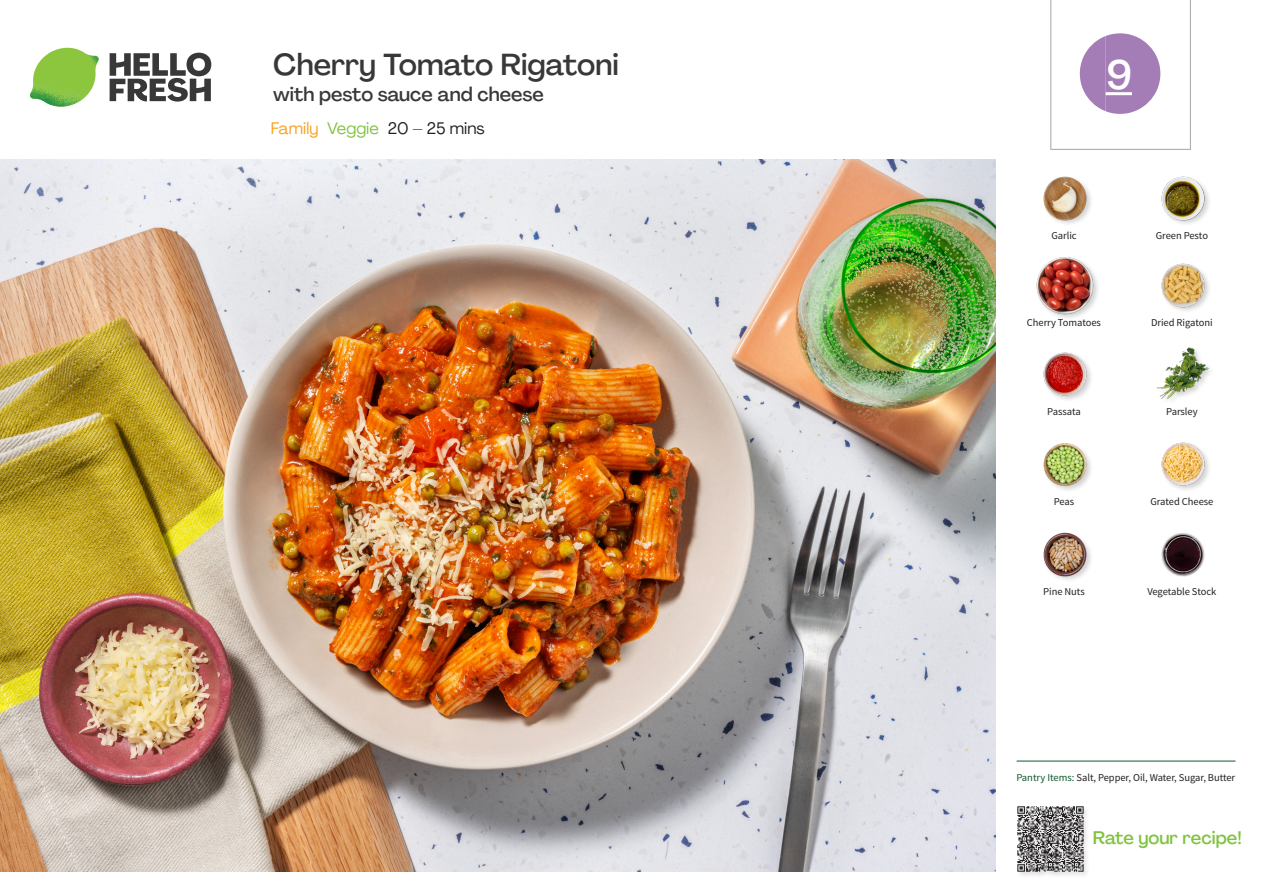
<style>
.page{position:relative;width:1263px;height:893px;background:#fff}
.page>*{position:absolute;margin:0;border:0;box-sizing:border-box;transform-origin:0 0}
._24_Recipe_Nr_Bag{font:500 40.5px "Agrandir";color:#fff}
._15_Titel_UK{font:500 30px "Agrandir";letter-spacing:-.005em;color:#383839}
._15_Titel_UK-2{font:500 19.5px "Agrandir";color:#383839}
.t1{font:500 18px "Agrandir";color:#81c340}
._02_Box_Type{font:16.5px "Agrandir";color:#231f20}
._18_FRONT_ingredients_UK{font:10.5px "Source Sans Pro";letter-spacing:-.005em;color:#231f20}
.t2{font:10.5px "Source Sans Variable";letter-spacing:-.005em;color:#231f20}
.s1{color:#f9a21c}
.s2{color:#81c340}
.s3{font-family:"Source Sans Pro";color:#0e572c}
</style>
<div class="page">
<svg style="left:110px;top:53px;width:101px;height:49px"></svg>
<img style="left:30px;top:48px;width:69px;height:59px">
<img style="left:0;top:159px;width:995px;height:713px">
<hr style="left:1016px;top:761px;width:219px;height:1px;background:#0e572c">
<div style="left:1016px;top:805px;width:74px;height:74px;background:#f9f9f9"></div>
<img style="left:1017px;top:806px;width:69px;height:69px">
<img style="left:1161px;top:176px;width:48px;height:48px">
<img style="left:1043px;top:176px;width:48px;height:48px">
<img style="left:1161px;top:263px;width:48px;height:48px">
<div style="left:1035px;top:256px;width:65px;height:65px;background:#231f20;opacity:.2"></div>
<img style="left:1036px;top:257px;width:58px;height:57px">
<img style="left:1157px;top:347px;width:53px;height:53px">
<img style="left:1043px;top:352px;width:48px;height:48px">
<img style="left:1161px;top:442px;width:48px;height:48px">
<img style="left:1043px;top:443px;width:48px;height:47px">
<img style="left:1161px;top:533px;width:44px;height:44px">
<img style="left:1043px;top:532px;width:48px;height:48px">
<svg style="left:1050px;top:0;width:141px;height:150px"></svg>
<p class="_15_Titel_UK" style="left:273px;top:46px;width:347px">Cherry Tomato Rigatoni</p>
<p class="_15_Titel_UK-2" style="left:273px;top:82px;width:272px">with pesto sauce and cheese</p>
<p class="_02_Box_Type" style="left:271px;top:118px;width:215px"><span class="s1">Family</span> <span class="s2">Veggie</span> 20 – 25 mins</p>
<p class="_24_Recipe_Nr_Bag" style="left:1106px;top:50px;width:28px">9</p>
<p class="_18_FRONT_ingredients_UK" style="left:1051px;top:229px;width:27px">Garlic</p>
<p class="_18_FRONT_ingredients_UK" style="left:1156px;top:229px;width:54px">Green Pesto</p>
<p class="_18_FRONT_ingredients_UK" style="left:1027px;top:316px;width:76px">Cherry Tomatoes</p>
<p class="_18_FRONT_ingredients_UK" style="left:1151px;top:316px;width:63px">Dried Rigatoni</p>
<p class="_18_FRONT_ingredients_UK" style="left:1047px;top:405px;width:35px">Passata</p>
<p class="_18_FRONT_ingredients_UK" style="left:1166px;top:405px;width:33px">Parsley</p>
<p class="_18_FRONT_ingredients_UK" style="left:1054px;top:495px;width:22px">Peas</p>
<p class="_18_FRONT_ingredients_UK" style="left:1150px;top:495px;width:64px">Grated Cheese</p>
<p class="_18_FRONT_ingredients_UK" style="left:1043px;top:585px;width:43px">Pine Nuts</p>
<p class="_18_FRONT_ingredients_UK" style="left:1147px;top:585px;width:71px">Vegetable Stock</p>
<p class="t2" style="left:1016px;top:771px;width:220px"><span class="s3">Pantry Items:</span> Salt, Pepper, Oil, Water, Sugar, Butter</p>
<h3 class="t1" style="left:1093px;top:827px;width:150px">Rate your recipe!</h3>
</div>
